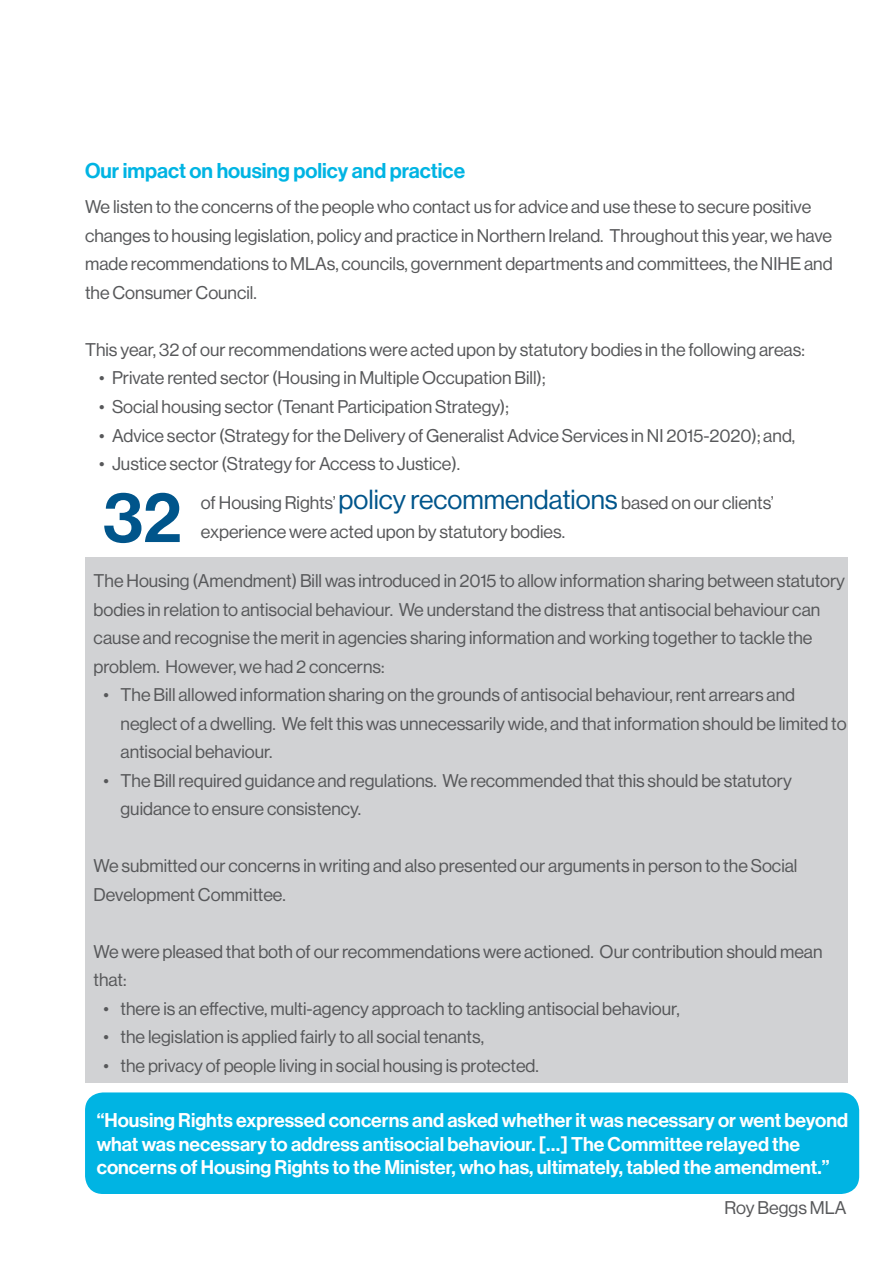
<style>
.page{position:relative;width:893px;height:1263px;background:#fff}
.page>*{position:absolute;margin:0;border:0;box-sizing:border-box;transform-origin:0 0}
.Sub_title{font:500 70.5px "Haas Grot Disp 65";color:#00558b}
.Sub_title-2{font:500 21px "Haas Grot Disp 65";color:#00b4e3}
.t1{font:500 19.5px/23.4px "Haas Grot Disp 65";color:#fff}
.t2{font:18px/28.5px "Haas Grot Disp 55 Roman";color:#57585a}
.s1{font-size:27px;color:#00558b}
</style>
<div class="page">
<div style="left:85px;top:1092px;width:774px;height:102px;background:#00b4e3;border-radius:18px"></div>
<div style="left:85px;top:557px;width:762px;height:525px;background:#d1d2d4"></div>
<p class="Sub_title-2" style="left:85px;top:158px;width:382px">Our impact on housing policy and practice</p>
<p class="t2" style="left:85px;top:193px;width:749px">We listen to the concerns of the people who contact us for advice and use these to secure positive changes to housing legislation, policy and practice in Northern Ireland. Throughout this year, we have made recommendations to MLAs, councils, government departments and committees, the NIHE and the Consumer Council.</p>
<p class="t2" style="left:85px;top:336px;width:721px">This year, 32 of our recommendations were acted upon by statutory bodies in the following areas:</p>
<p class="t2" style="left:99px;top:364px;width:448px">• Private rented sector (Housing in Multiple Occupation Bill);</p>
<p class="t2" style="left:99px;top:393px;width:411px">• Social housing sector (Tenant Participation Strategy);</p>
<p class="t2" style="left:99px;top:421px;width:697px">• Advice sector (Strategy for the Delivery of Generalist Advice Services in NI 2015-2020); and,</p>
<p class="t2" style="left:99px;top:450px;width:362px">• Justice sector (Strategy for Access to Justice).</p>
<p class="Sub_title" style="left:103px;top:476px;width:80px">32</p>
<p class="t2" style="left:201px;top:489px;width:574px">of Housing Rights’ <span class="s1">policy recommendations</span> based on our clients’</p>
<p class="t2" style="left:201px;top:517px;width:366px">experience were acted upon by statutory bodies.</p>
<p class="t2" style="left:94px;top:567px;width:753px">The Housing (Amendment) Bill was introduced in 2015 to allow information sharing between statutory bodies in relation to antisocial behaviour. We understand the distress that antisocial behaviour can cause and recognise the merit in agencies sharing information and working together to tackle the problem. However, we had 2 concerns:</p>
<p class="t2" style="left:121px;top:681px;width:728px;text-indent:-17px">• The Bill allowed information sharing on the grounds of antisocial behaviour, rent arrears and neglect of a dwelling. We felt this was unnecessarily wide, and that information should be limited to antisocial behaviour.</p>
<p class="t2" style="left:121px;top:766px;width:673px;text-indent:-17px">• The Bill required guidance and regulations. We recommended that this should be statutory guidance to ensure consistency.</p>
<p class="t2" style="left:94px;top:852px;width:705px">We submitted our concerns in writing and also presented our arguments in person to the Social<br>Development Committee.</p>
<p class="t2" style="left:94px;top:937px;width:731px">We were pleased that both of our recommendations were actioned. Our contribution should mean that:</p>
<p class="t2" style="left:104px;top:994px;width:578px">• there is an effective, multi-agency approach to tackling antisocial behaviour,</p>
<p class="t2" style="left:104px;top:1023px;width:382px">• the legislation is applied fairly to all social tenants,</p>
<p class="t2" style="left:104px;top:1051px;width:437px">• the privacy of people living in social housing is protected.</p>
<p class="t1" style="left:97px;top:1109px;width:753px">“Housing Rights expressed concerns and asked whether it was necessary or went beyond what was necessary to address antisocial behaviour. […] The Committee relayed the concerns of Housing Rights to the Minister, who has, ultimately, tabled the amendment.”</p>
<p class="t2" style="left:724px;top:1193px;width:124px">Roy Beggs MLA</p>
</div>
